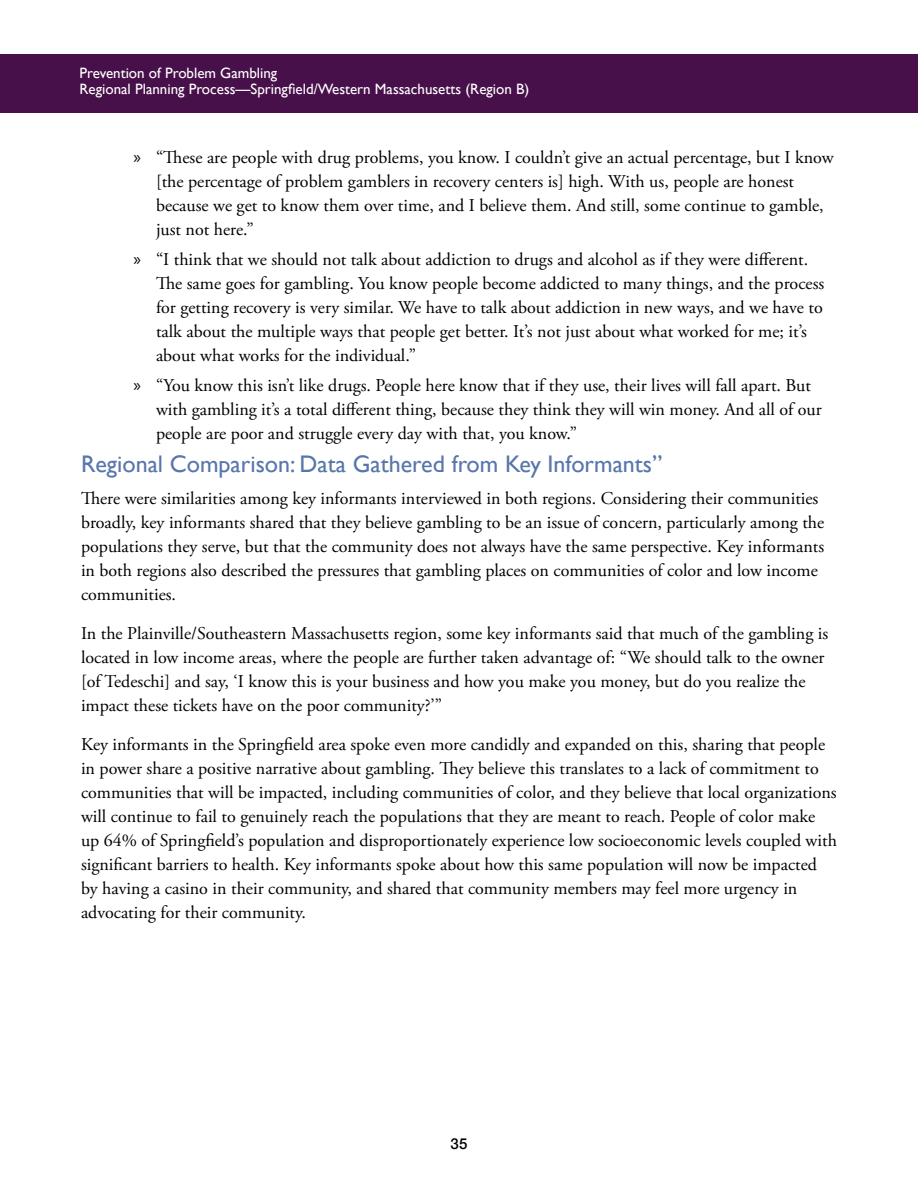
<style>
.page{position:relative;width:918px;height:1188px;background:#fff}
.page>*{position:absolute;margin:0;border:0;box-sizing:border-box;transform-origin:0 0}
.t1{font:24px "Gill Sans";color:#5876ab}
.Body{font:18px/24px "Adobe Garamond Pro";color:#000}
.t2{font:15px/16.5px "Gill Sans";color:#fff}
.t3{font:500 15px "Helvetica Neue";color:#000}
.s1{font-family:"Myriad Pro"}
</style>
<div class="page">
<div style="left:0;top:54px;width:918px;height:58px;background:#48104a"></div>
<p class="t2" style="left:80px;top:64px;width:451px">Prevention of Problem Gambling<br>Regional Planning Process—Springfield/Western Massachusetts (Region B)</p>
<p class="Body" style="left:156px;top:146px;width:679px;text-indent:-22px"><span class="s1">»</span> “These are people with drug problems, you know. I couldn’t give an actual percentage, but I know [the percentage of problem gamblers in recovery centers is] high. With us, people are honest because we get to know them over time, and I believe them. And still, some continue to gamble, just not here.”</p>
<p class="Body" style="left:156px;top:248px;width:670px;text-indent:-22px"><span class="s1">»</span> “I think that we should not talk about addiction to drugs and alcohol as if they were different.<br>The same goes for gambling. You know people become addicted to many things, and the process for getting recovery is very similar. We have to talk about addiction in new ways, and we have to talk about the multiple ways that people get better. It’s not just about what worked for me; it’s about what works for the individual.”</p>
<p class="Body" style="left:156px;top:374px;width:667px;text-indent:-22px"><span class="s1">»</span> “You know this isn’t like drugs. People here know that if they use, their lives will fall apart. But with gambling it’s a total different thing, because they think they will win money. And all of our people are poor and struggle every day with that, you know.”</p>
<h3 class="t1" style="left:81px;top:450px;width:583px">Regional Comparison: Data Gathered from Key Informants”</h3>
<p class="Body" style="left:81px;top:486px;width:745px">There were similarities among key informants interviewed in both regions. Considering their communities broadly, key informants shared that they believe gambling to be an issue of concern, particularly among the populations they serve, but that the community does not always have the same perspective. Key informants in both regions also described the pressures that gambling places on communities of color and low income communities.</p>
<p class="Body" style="left:81px;top:621px;width:749px">In the Plainville/Southeastern Massachusetts region, some key informants said that much of the gambling is located in low income areas, where the people are further taken advantage of: “We should talk to the owner [of Tedeschi] and say, ‘I know this is your business and how you make you money, but do you realize the impact these tickets have on the poor community?’”</p>
<p class="Body" style="left:81px;top:732px;width:757px">Key informants in the Springfield area spoke even more candidly and expanded on this, sharing that people in power share a positive narrative about gambling. They believe this translates to a lack of commitment to communities that will be impacted, including communities of color, and they believe that local organizations will continue to fail to genuinely reach the populations that they are meant to reach. People of color make up 64% of Springfield’s population and disproportionately experience low socioeconomic levels coupled with significant barriers to health. Key informants spoke about how this same population will now be impacted by having a casino in their community, and shared that community members may feel more urgency in advocating for their community.</p>
<p class="t3" style="left:451px;top:1131px;width:18px">35</p>
</div>
